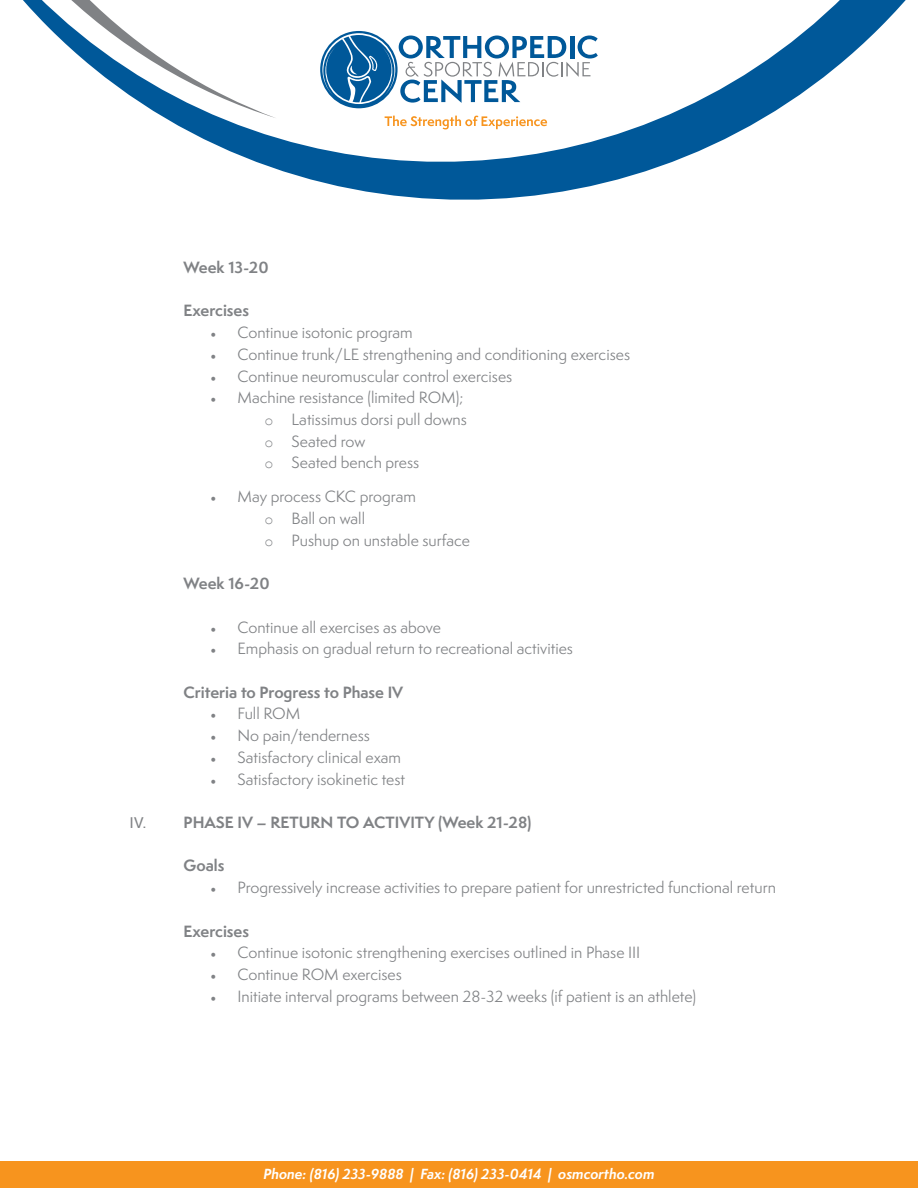
<style>
.page{position:relative;width:918px;height:1188px;background:#fff}
.page>*{position:absolute;margin:0;border:0;box-sizing:border-box;transform-origin:0 0}
.t1{font:15px "Semplicita Pro";color:#808285}
.No_Spacing{font:700 15px "Semplicita Pro";color:#808285}
.t2{font:15px "Helvetica";color:#808285}
.t3{font:italic 700 13.5px "Semplicita Pro";color:#fff}
.s1{font-family:"Minion Pro"}
.s2{font-family:"Courier New"}
</style>
<div class="page">
<div style="left:0;top:1161px;width:918px;height:27px;background:#f7941e"></div>
<svg style="left:23px;top:0;width:883px;height:200px"></svg>
<p class="No_Spacing" style="left:184px;top:256px;width:87px">Week 13-20</p>
<p class="No_Spacing" style="left:184px;top:300px;width:67px">Exercises</p>
<p class="t1" style="left:211px;top:322px;width:204px"><span class="s1">•</span> Continue isotonic program</p>
<p class="t1" style="left:211px;top:344px;width:421px"><span class="s1">•</span> Continue trunk/LE strengthening and conditioning exercises</p>
<p class="t1" style="left:211px;top:365px;width:303px"><span class="s1">•</span> Continue neuromuscular control exercises</p>
<p class="t1" style="left:211px;top:387px;width:254px"><span class="s1">•</span> Machine resistance (limited ROM);</p>
<p class="t1" style="left:265px;top:409px;width:204px"><span class="s2">o</span> Latissimus dorsi pull downs</p>
<p class="t1" style="left:265px;top:431px;width:102px"><span class="s2">o</span> Seated row</p>
<p class="t1" style="left:265px;top:452px;width:156px"><span class="s2">o</span> Seated bench press</p>
<p class="t1" style="left:211px;top:486px;width:207px"><span class="s1">•</span> May process CKC program</p>
<p class="t1" style="left:265px;top:508px;width:102px"><span class="s2">o</span> Ball on wall</p>
<p class="t1" style="left:265px;top:529px;width:207px"><span class="s2">o</span> Pushup on unstable surface</p>
<p class="No_Spacing" style="left:184px;top:572px;width:88px">Week 16-20</p>
<p class="t1" style="left:211px;top:616px;width:232px"><span class="s1">•</span> Continue all exercises as above</p>
<p class="t1" style="left:211px;top:638px;width:364px"><span class="s1">•</span> Emphasis on gradual return to recreational activities</p>
<p class="No_Spacing" style="left:184px;top:681px;width:221px">Criteria to Progress to Phase IV</p>
<p class="t1" style="left:211px;top:703px;width:91px"><span class="s1">•</span> Full ROM</p>
<p class="t1" style="left:211px;top:725px;width:161px"><span class="s1">•</span> No pain/tenderness</p>
<p class="t1" style="left:211px;top:747px;width:192px"><span class="s1">•</span> Satisfactory clinical exam</p>
<p class="t1" style="left:211px;top:768px;width:196px"><span class="s1">•</span> Satisfactory isokinetic test</p>
<p class="t2" style="left:130px;top:811px;width:18px">IV.</p>
<p class="No_Spacing" style="left:184px;top:811px;width:349px">PHASE IV – RETURN TO ACTIVITY (Week 21-28)</p>
<p class="No_Spacing" style="left:184px;top:855px;width:42px">Goals</p>
<p class="t1" style="left:211px;top:877px;width:567px"><span class="s1">•</span> Progressively increase activities to prepare patient for unrestricted functional return</p>
<p class="No_Spacing" style="left:184px;top:920px;width:67px">Exercises</p>
<p class="t1" style="left:211px;top:942px;width:431px"><span class="s1">•</span> Continue isotonic strengthening exercises outlined in Phase III</p>
<p class="t1" style="left:211px;top:964px;width:193px"><span class="s1">•</span> Continue ROM exercises</p>
<p class="t1" style="left:211px;top:986px;width:487px"><span class="s1">•</span> Initiate interval programs between 28-32 weeks (if patient is an athlete)</p>
<p class="t3" style="left:264px;top:1164px;width:392px">Phone: (816) 233-9888 | Fax: (816) 233-0414 | osmcortho.com</p>
</div>
